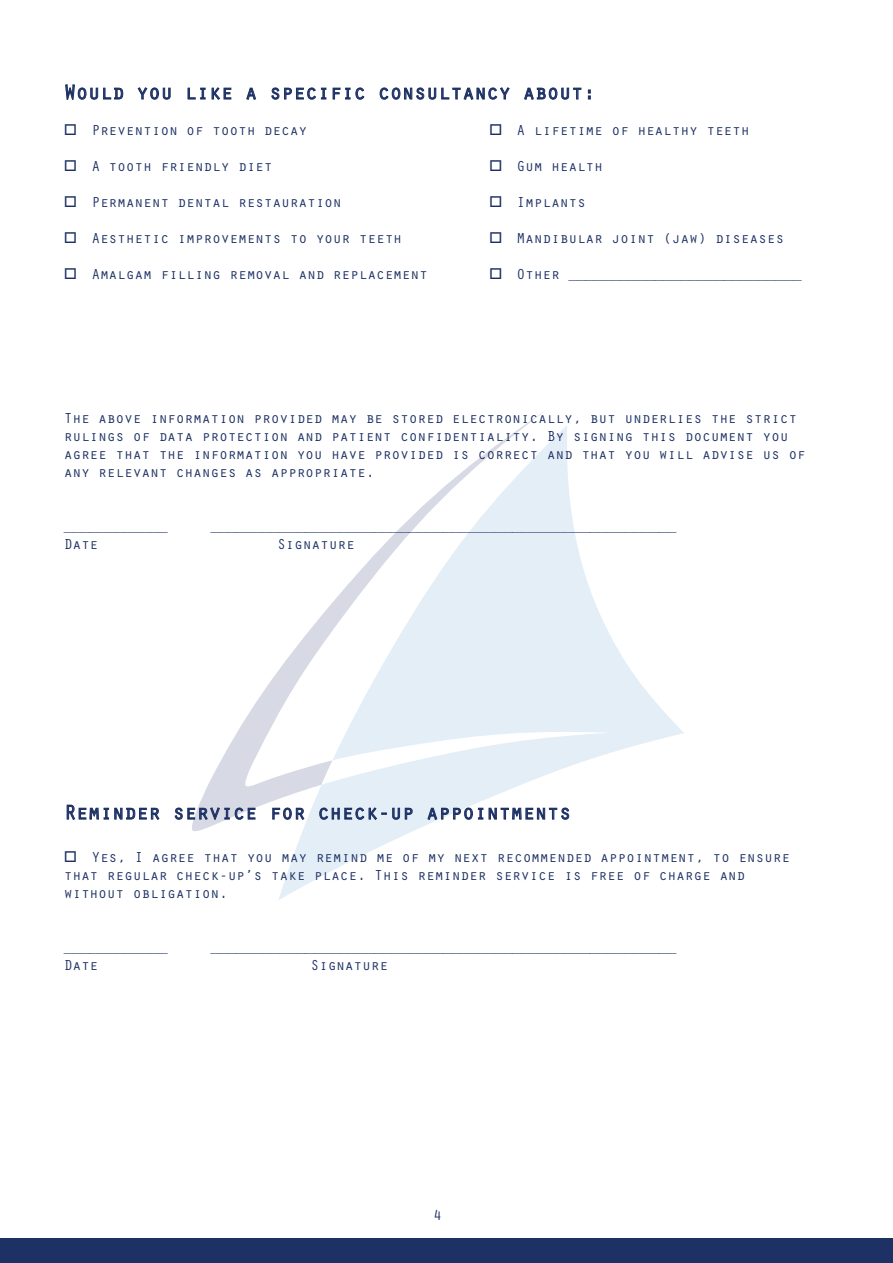
<style>
.page{position:relative;width:893px;height:1263px;background:#fff}
.page>*{position:absolute;margin:0;border:0;box-sizing:border-box;transform-origin:0 0}
.Head2{font:21px "Orator Std";letter-spacing:-.025em;color:#1d3164}
.Body2{font:15px/18px "Orator Std";letter-spacing:-.025em;color:#1d3164}
.Name{font:15px "Orator Std";color:#1d3164}
</style>
<div class="page">
<svg style="left:192px;top:412px;width:351px;height:419px"></svg>
<svg style="left:278px;top:425px;width:406px;height:475px"></svg>
<svg style="left:65px;top:84px;width:58px;height:16px"></svg>
<svg style="left:137px;top:87px;width:34px;height:13px"></svg>
<svg style="left:187px;top:87px;width:45px;height:13px"></svg>
<svg style="left:246px;top:87px;width:10px;height:13px"></svg>
<svg style="left:271px;top:87px;width:94px;height:13px"></svg>
<svg style="left:379px;top:87px;width:131px;height:13px"></svg>
<svg style="left:524px;top:87px;width:58px;height:13px"></svg>
<svg style="left:588px;top:90px;width:3px;height:9px"></svg>
<svg style="left:66px;top:804px;width:94px;height:16px"></svg>
<svg style="left:174px;top:807px;width:82px;height:13px"></svg>
<svg style="left:272px;top:807px;width:33px;height:13px"></svg>
<svg style="left:319px;top:730px;width:290px;height:91px"></svg>
<div style="left:0;top:1238px;width:893px;height:25px;background:#1d3164"></div>
<p class="Head2" style="left:64px;top:77px;width:533px">Would you like a specific consultancy about:</p>
<p class="Body2" style="left:64px;top:120px;width:245px">□ Prevention of tooth decay</p>
<p class="Body2" style="left:489px;top:120px;width:262px">□ A lifetime of healthy teeth</p>
<p class="Body2" style="left:64px;top:156px;width:211px">□ A tooth friendly diet</p>
<p class="Body2" style="left:489px;top:156px;width:116px">□ Gum health</p>
<p class="Body2" style="left:64px;top:192px;width:280px">□ Permanent dental restauration</p>
<p class="Body2" style="left:489px;top:192px;width:98px">□ Implants</p>
<p class="Body2" style="left:64px;top:228px;width:340px">□ Aesthetic improvements to your teeth</p>
<p class="Body2" style="left:489px;top:228px;width:297px">□ Mandibular joint (jaw) diseases</p>
<p class="Body2" style="left:64px;top:264px;width:366px">□ Amalgam filling removal and replacement</p>
<p class="Body2" style="left:489px;top:264px;width:314px">□ Other ___________________________</p>
<p class="Body2" style="left:64px;top:408px;width:744px">The above information provided may be stored electronically, but underlies the strict rulings of data protection and patient confidentiality. By signing this document you agree that the information you have provided is correct and that you will advise us of any relevant changes as appropriate.</p>
<p class="Body2" style="left:64px;top:516px;width:105px">____________</p>
<p class="Body2" style="left:210px;top:516px;width:468px">______________________________________________________</p>
<p class="Body2" style="left:64px;top:534px;width:36px">Date</p>
<p class="Body2" style="left:277px;top:534px;width:79px">Signature</p>
<p class="Head2" style="left:64px;top:797px;width:509px">Reminder service for check-up appointments</p>
<p class="Body2" style="left:64px;top:848px;width:728px">□ Yes, I agree that you may remind me of my next recommended appointment, to ensure that regular check-up’s take place. This reminder service is free of charge and without obligation.</p>
<p class="Body2" style="left:64px;top:938px;width:105px">____________</p>
<p class="Body2" style="left:210px;top:938px;width:468px">______________________________________________________</p>
<p class="Body2" style="left:64px;top:956px;width:36px">Date</p>
<p class="Body2" style="left:310px;top:956px;width:79px">Signature</p>
<p class="Name" style="left:433px;top:1204px;width:10px">4</p>
</div>
